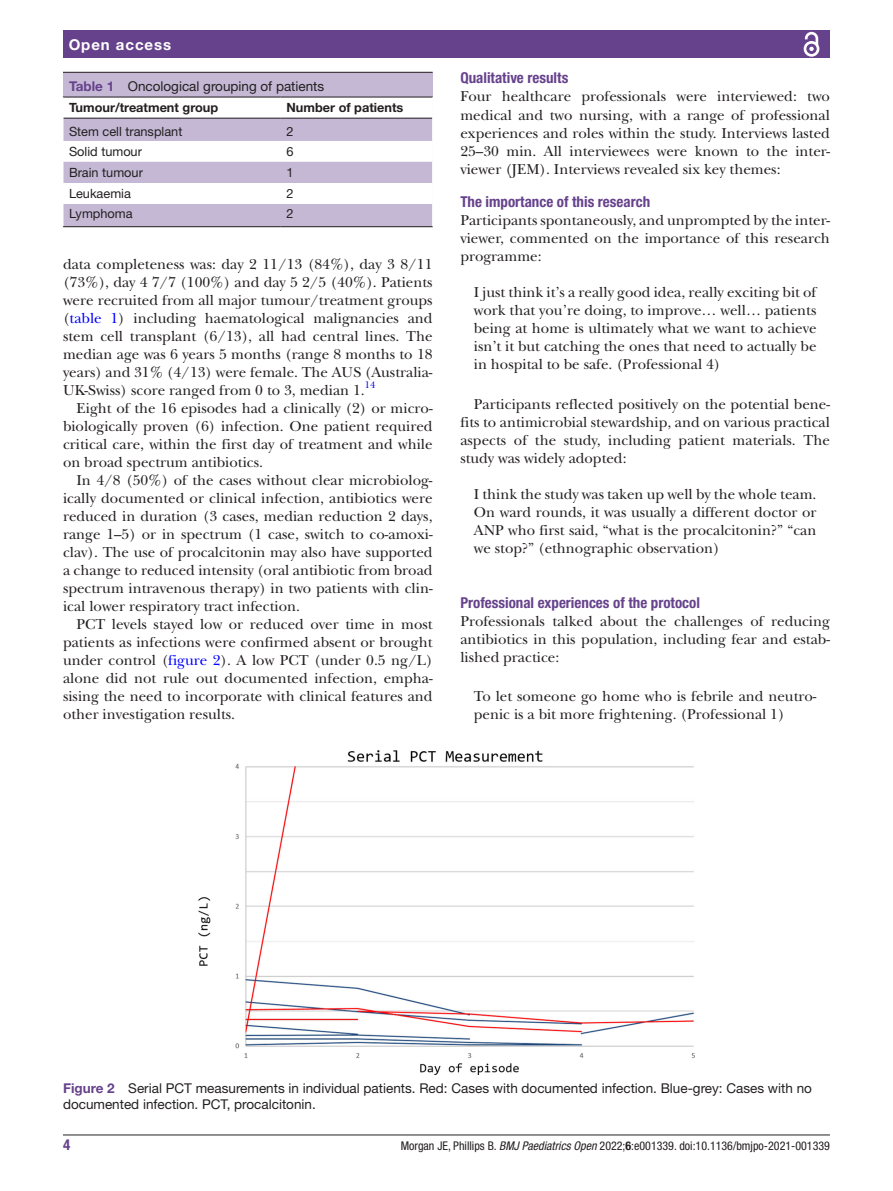
<style>
.page{position:relative;width:893px;height:1191px;background:#fff}
.page>*{position:absolute;margin:0;border:0;box-sizing:border-box;transform-origin:0 0}
.t1{font:15px/18px "New Baskerville";color:#231f20;text-align:justify}
.t2{font:700 condensed 15px "Helvetica Neue LT Std";color:#66428c}
.t3{font:700 15px "Helvetica Neue LT Std";letter-spacing:.065em;color:#fff}
.t4{font:13.5px/16.5px "Helvetica Neue LT Std";color:#231f20}
.t5{font:12.75px "Helvetica Neue LT Std";color:#231f20}
.t6{font:700 12.75px "Helvetica Neue LT Std";color:#231f20}
.t7{font:condensed 12px "Helvetica Neue LT Std";color:#231f20}
.t8{font:9.9px "New Baskerville";color:#00f}
.s1{font-weight:700;color:#66428c}
.s2{color:#00f}
.s3{font-style:italic}
.s4{font-weight:700}
</style>
<div class="page">
<hr style="left:63px;top:1134px;width:767px;height:1px;background:#231f20">
<div style="left:63px;top:31px;width:767px;height:27px;background:#66428c"></div>
<svg style="left:803px;top:31px;width:17px;height:26px"></svg>
<div style="left:63px;top:73px;width:370px;height:154px;background:#c4b8d4"></div>
<hr style="left:63px;top:72px;width:370px;height:1px;background:#231f20">
<svg style="left:63px;top:97px;width:370px;height:130px"></svg>
<img style="left:198px;top:750px;width:497px;height:324px">
<p class="t3" style="left:69px;top:35px;width:104px">Open access</p>
<p class="t4" style="left:69px;top:77px;width:257px"><span class="s1">Table 1</span> Oncological grouping of patients</p>
<p class="t6" style="left:69px;top:100px;width:151px">Tumour/treatment group</p>
<p class="t6" style="left:287px;top:100px;width:118px">Number of patients</p>
<p class="t5" style="left:69px;top:124px;width:115px">Stem cell transplant</p>
<p class="t5" style="left:287px;top:124px;width:9px">2</p>
<p class="t5" style="left:69px;top:144px;width:74px">Solid tumour</p>
<p class="t5" style="left:287px;top:144px;width:9px">6</p>
<p class="t5" style="left:69px;top:165px;width:75px">Brain tumour</p>
<p class="t5" style="left:287px;top:165px;width:9px">1</p>
<p class="t5" style="left:69px;top:186px;width:63px">Leukaemia</p>
<p class="t5" style="left:287px;top:186px;width:9px">2</p>
<p class="t5" style="left:69px;top:205px;width:65px">Lymphoma</p>
<p class="t5" style="left:287px;top:205px;width:9px">2</p>
<p class="t1" style="left:63px;top:255px;width:371px">data completeness was: day 2 11/13 (84%), day 3 8/11 (73%), day 4 7/7 (100%) and day 5 2/5 (40%). Patients were recruited from all major tumour/treatment groups (<span class="s2">table 1</span>) including haematological malignancies and stem cell transplant (6/13), all had central lines. The median age was 6 years 5 months (range 8 months to 18 years) and 31% (4/13) were female. The AUS (Australia-UK-Swiss) score ranged from 0 to 3, median 1.</p>
<p class="t8" style="left:365px;top:379px;width:12px">14</p>
<p class="t1" style="left:63px;top:399px;width:371px;text-indent:14px">Eight of the 16 episodes had a clinically (2) or micro&shy;biologically proven (6) infection. One patient required critical care, within the first day of treatment and while on broad spectrum antibiotics.</p>
<p class="t1" style="left:63px;top:471px;width:371px;text-indent:14px">In 4/8 (50%) of the cases without clear microbiolog&shy;ically documented or clinical infection, antibiotics were reduced in duration (3 cases, median reduction 2 days, range 1–5) or in spectrum (1 case, switch to co-amoxi&shy;clav). The use of procalcitonin may also have supported a change to reduced intensity (oral antibiotic from broad spectrum intravenous therapy) in two patients with clin&shy;ical lower respiratory tract infection.</p>
<p class="t1" style="left:63px;top:615px;width:371px;text-indent:14px">PCT levels stayed low or reduced over time in most patients as infections were confirmed absent or brought under control (<span class="s2">figure 2</span>). A low PCT (under 0.5 ng/L) alone did not rule out documented infection, empha&shy;sising the need to incorporate with clinical features and other investigation results.</p>
<p class="t2" style="left:460px;top:69px;width:109px">Qualitative results</p>
<p class="t1" style="left:460px;top:88px;width:371px">Four healthcare professionals were interviewed: two medical and two nursing, with a range of professional experiences and roles within the study. Interviews lasted 25–30 min. All interviewees were known to the inter&shy;viewer (JEM). Interviews revealed six key themes:</p>
<p class="t2" style="left:460px;top:193px;width:191px">The importance of this research</p>
<p class="t1" style="left:460px;top:212px;width:371px">Participants spontaneously, and unprompted by the inter&shy;viewer, commented on the importance of this research programme:</p>
<p class="t1" style="left:474px;top:284px;width:344px">I just think it’s a really good idea, really exciting bit of work that you’re doing, to improve… well… patients being at home is ultimately what we want to achieve isn’t it but catching the ones that need to actually be in hospital to be safe. (Professional 4)</p>
<p class="t1" style="left:460px;top:395px;width:371px;text-indent:14px">Participants reflected positively on the potential bene&shy;fits to antimicrobial stewardship, and on various practical aspects of the study, including patient materials. The study was widely adopted:</p>
<p class="t1" style="left:474px;top:485px;width:344px">I think the study was taken up well by the whole team.<br>On ward rounds, it was usually a different doctor or ANP who first said, “what is the procalcitonin?” “can we stop?” (ethnographic observation)</p>
<p class="t2" style="left:460px;top:593px;width:241px">Professional experiences of the protocol</p>
<p class="t1" style="left:460px;top:612px;width:371px">Professionals talked about the challenges of reducing antibiotics in this population, including fear and estab&shy;lished practice:</p>
<p class="t1" style="left:474px;top:687px;width:344px">To let someone go home who is febrile and neutro&shy;penic is a bit more frightening. (Professional 1)</p>
<p class="t4" style="left:63px;top:1079px;width:750px"><span class="s1">Figure 2</span> Serial PCT measurements in individual patients. Red: Cases with documented infection. Blue-grey: Cases with no documented infection. PCT, procalcitonin.</p>
<p class="t2" style="left:63px;top:1135px;width:9px">4</p>
<p class="t7" style="left:401px;top:1138px;width:431px">Morgan JE, Phillips B. <span class="s3">BMJ Paediatrics Open</span> 2022;<span class="s4">6</span>:e001339. doi:10.1136/bmjpo-2021-001339</p>
</div>
